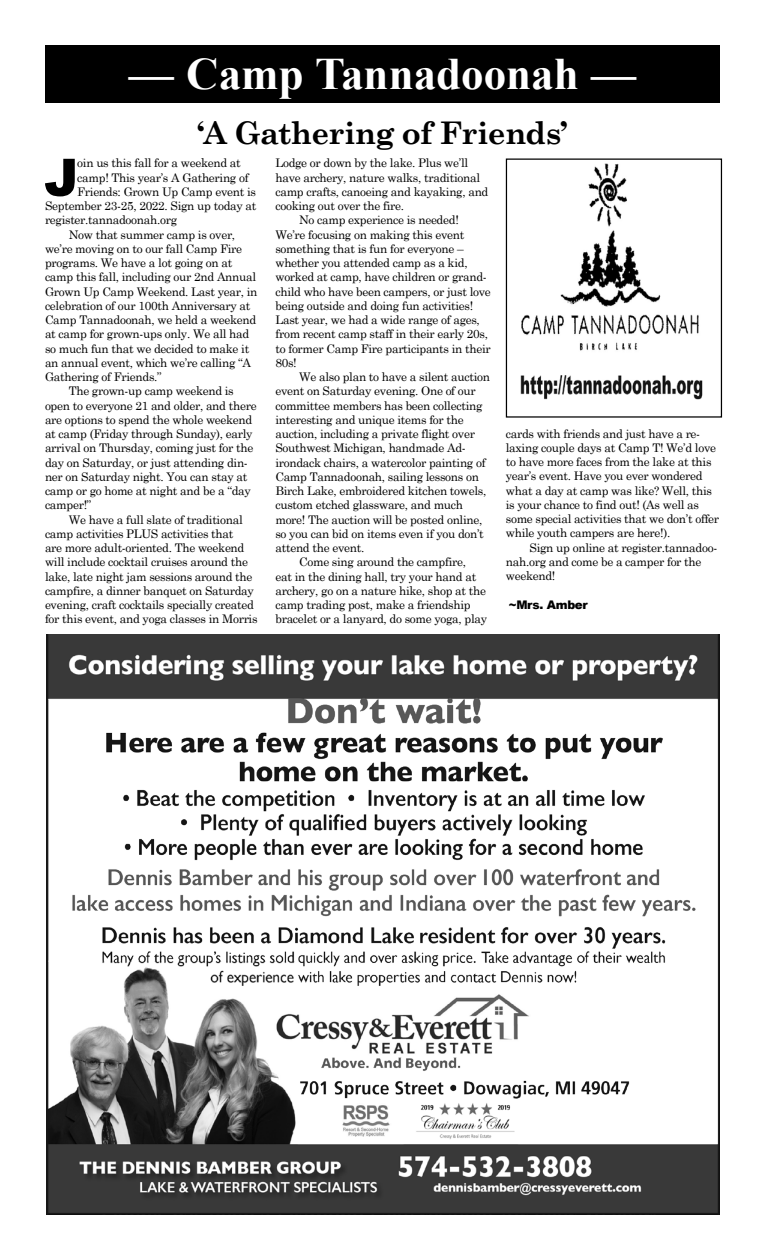
<style>
.page{position:relative;width:765px;height:1260px;background:#fff}
.page>*{position:absolute;margin:0;border:0;box-sizing:border-box;transform-origin:0 0}
.t1{font:900 51.75px "Arial";color:#000}
.t2{font:700 45px "Times New Roman";color:#fff}
.t3{font:700 31.25px "Century Schoolbook";letter-spacing:-.025em;color:#000}
.t4{font:11.88px/14.2px "Century Schoolbook";letter-spacing:-.025em;color:#000}
.t5{font:900 11.88px "Arial";letter-spacing:-.025em;color:#000}
</style>
<div class="page">
<div style="left:45px;top:45px;width:675px;height:58px;background:#000"></div>
<img style="left:46px;top:635px;width:674px;height:580px">
<img style="left:520px;top:163px;width:183px;height:237px">
<div style="left:506px;top:159px;width:216px;height:259px;border:1px solid #000"></div>
<h2 class="t2" style="left:129px;top:42px;width:509px">— Camp Tannadoonah —</h2>
<h3 class="t3" style="left:197px;top:108px;width:373px">‘A Gathering of Friends’</h3>
<h1 class="t1" style="left:44px;top:140px;width:36px">J</h1>
<p class="t4" style="left:77px;top:155px;width:165px">oin us this fall for a weekend at</p>
<p class="t4" style="left:77px;top:169px;width:173px">camp! This year’s A Gathering of</p>
<p class="t4" style="left:77px;top:183px;width:180px">Friends: Grown Up Camp event is</p>
<p class="t4" style="left:45px;top:198px;width:213px">September 23-25, 2022. Sign up today at</p>
<p class="t4" style="left:45px;top:212px;width:134px">register.tannadoonah.org</p>
<p class="t4" style="left:69px;top:226px;width:168px">Now that summer camp is over,</p>
<p class="t4" style="left:45px;top:240px;width:199px">we’re moving on to our fall Camp Fire</p>
<p class="t4" style="left:45px;top:255px;width:189px">programs. We have a lot going on at</p>
<p class="t4" style="left:45px;top:269px;width:213px">camp this fall, including our 2nd Annual</p>
<p class="t4" style="left:45px;top:283px;width:214px">Grown Up Camp Weekend. Last year, in</p>
<p class="t4" style="left:45px;top:297px;width:207px">celebration of our 100th Anniversary at</p>
<p class="t4" style="left:45px;top:312px;width:213px">Camp Tannadoonah, we held a weekend</p>
<p class="t4" style="left:45px;top:326px;width:206px">at camp for grown-ups only. We all had</p>
<p class="t4" style="left:45px;top:340px;width:206px">so much fun that we decided to make it</p>
<p class="t4" style="left:45px;top:354px;width:208px">an annual event, which we’re calling “A</p>
<p class="t4" style="left:45px;top:369px;width:118px">Gathering of Friends.”</p>
<p class="t4" style="left:69px;top:383px;width:167px">The grown-up camp weekend is</p>
<p class="t4" style="left:45px;top:397px;width:213px">open to everyone 21 and older, and there</p>
<p class="t4" style="left:45px;top:411px;width:209px">are options to spend the whole weekend</p>
<p class="t4" style="left:45px;top:426px;width:209px">at camp (Friday through Sunday), early</p>
<p class="t4" style="left:45px;top:440px;width:210px">arrival on Thursday, coming just for the</p>
<p class="t4" style="left:45px;top:454px;width:204px">day on Saturday, or just attending din-</p>
<p class="t4" style="left:45px;top:468px;width:204px">ner on Saturday night. You can stay at</p>
<p class="t4" style="left:45px;top:483px;width:207px">camp or go home at night and be a “day</p>
<p class="t4" style="left:45px;top:497px;width:48px">camper!”</p>
<p class="t4" style="left:69px;top:511px;width:176px">We have a full slate of traditional</p>
<p class="t4" style="left:45px;top:525px;width:190px">camp activities PLUS activities that</p>
<p class="t4" style="left:45px;top:540px;width:201px">are more adult-oriented. The weekend</p>
<p class="t4" style="left:45px;top:554px;width:205px">will include cocktail cruises around the</p>
<p class="t4" style="left:45px;top:568px;width:209px">lake, late night jam sessions around the</p>
<p class="t4" style="left:45px;top:582px;width:210px">campfire, a dinner banquet on Saturday</p>
<p class="t4" style="left:45px;top:597px;width:210px">evening, craft cocktails specially created</p>
<p class="t4" style="left:45px;top:611px;width:214px">for this event, and yoga classes in Morris</p>
<p class="t4" style="left:275px;top:155px;width:194px">Lodge or down by the lake. Plus we’ll</p>
<p class="t4" style="left:275px;top:169px;width:206px">have archery, nature walks, traditional</p>
<p class="t4" style="left:275px;top:183px;width:215px">camp crafts, canoeing and kayaking, and</p>
<p class="t4" style="left:275px;top:198px;width:130px">cooking out over the fire.</p>
<p class="t4" style="left:299px;top:212px;width:161px">No camp experience is needed!</p>
<p class="t4" style="left:275px;top:226px;width:190px">We’re focusing on making this event</p>
<p class="t4" style="left:275px;top:240px;width:190px">something that is fun for everyone –</p>
<p class="t4" style="left:275px;top:255px;width:194px">whether you attended camp as a kid,</p>
<p class="t4" style="left:275px;top:269px;width:213px">worked at camp, have children or grand-</p>
<p class="t4" style="left:275px;top:283px;width:217px">child who have been campers, or just love</p>
<p class="t4" style="left:275px;top:297px;width:199px">being outside and doing fun activities!</p>
<p class="t4" style="left:275px;top:312px;width:206px">Last year, we had a wide range of ages,</p>
<p class="t4" style="left:275px;top:326px;width:214px">from recent camp staff in their early 20s,</p>
<p class="t4" style="left:275px;top:340px;width:217px">to former Camp Fire participants in their</p>
<p class="t4" style="left:275px;top:354px;width:23px">80s!</p>
<p class="t4" style="left:299px;top:369px;width:193px">We also plan to have a silent auction</p>
<p class="t4" style="left:275px;top:383px;width:202px">event on Saturday evening. One of our</p>
<p class="t4" style="left:275px;top:397px;width:209px">committee members has been collecting</p>
<p class="t4" style="left:275px;top:411px;width:190px">interesting and unique items for the</p>
<p class="t4" style="left:275px;top:426px;width:201px">auction, including a private flight over</p>
<p class="t4" style="left:275px;top:440px;width:192px">Southwest Michigan, handmade Ad-</p>
<p class="t4" style="left:275px;top:454px;width:212px">irondack chairs, a watercolor painting of</p>
<p class="t4" style="left:275px;top:468px;width:205px">Camp Tannadoonah, sailing lessons on</p>
<p class="t4" style="left:275px;top:483px;width:213px">Birch Lake, embroidered kitchen towels,</p>
<p class="t4" style="left:275px;top:497px;width:189px">custom etched glassware, and much</p>
<p class="t4" style="left:275px;top:511px;width:209px">more! The auction will be posted online,</p>
<p class="t4" style="left:275px;top:525px;width:210px">so you can bid on items even if you don’t</p>
<p class="t4" style="left:275px;top:540px;width:90px">attend the event.</p>
<p class="t4" style="left:299px;top:554px;width:168px">Come sing around the campfire,</p>
<p class="t4" style="left:275px;top:568px;width:202px">eat in the dining hall, try your hand at</p>
<p class="t4" style="left:275px;top:582px;width:212px">archery, go on a nature hike, shop at the</p>
<p class="t4" style="left:275px;top:597px;width:197px">camp trading post, make a friendship</p>
<p class="t4" style="left:275px;top:611px;width:213px">bracelet or a lanyard, do some yoga, play</p>
<p class="t4" style="left:506px;top:425px;width:215px">cards with friends and just have a re&shy;laxing couple days at Camp T! We’d love to have more faces from the lake at this year’s event. Have you ever wondered what a day at camp was like? Well, this is your chance to find out! (As well as some special activities that we don’t offer while youth campers are here!).</p>
<p class="t4" style="left:506px;top:539px;width:213px;text-indent:24px">Sign up online at register.tannadoo&shy;nah.org and come be a camper for the weekend!</p>
<p class="t5" style="left:509px;top:596px;width:81px">~Mrs. Amber</p>
</div>
